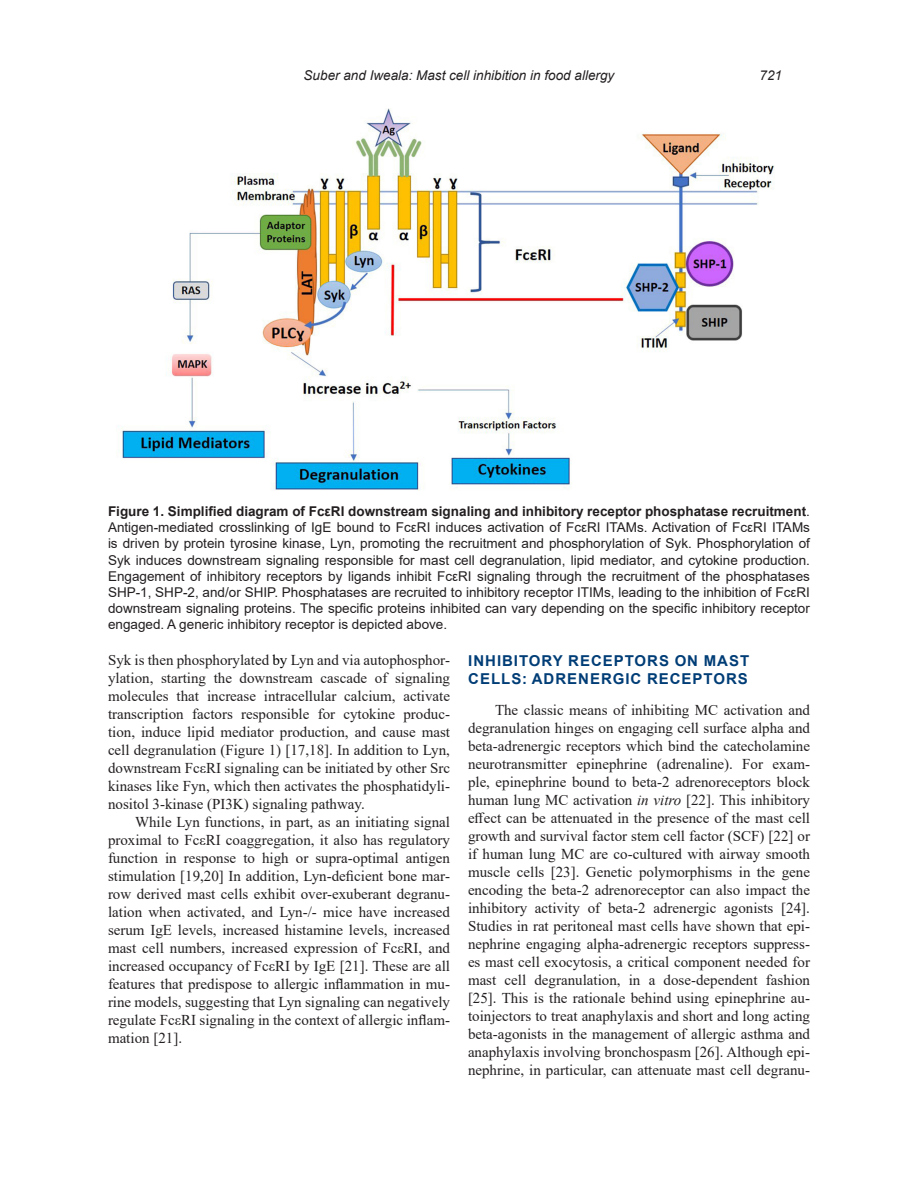
<style>
.page{position:relative;width:918px;height:1188px;background:#fff}
.page>*{position:absolute;margin:0;border:0;box-sizing:border-box;transform-origin:0 0}
.t1{font:15px/18px "Times New Roman";color:#231f20;text-align:justify}
.t2{font:700 15px/18px "Arial";letter-spacing:.065em;color:#003d76}
.t3{font:13.5px/16.2px "Arial";color:#231f20;text-align:justify}
.t4{font:italic 13.5px "Arial";color:#231f20}
.s1{font-weight:700}
.s2{color:#000}
.s3{font-style:italic}
</style>
<div class="page">
<img style="left:118px;top:108px;width:657px;height:382px">
<p class="t4" style="left:304px;top:67px;width:312px">Suber and Iweala: Mast cell inhibition in food allergy</p>
<p class="t4" style="left:760px;top:67px;width:24px">721</p>
<p class="t3" style="left:108px;top:503px;width:704px"><span class="s1">Figure 1. Simplified diagram of FcεRI downstream signaling and inhibitory receptor phosphatase recruitment</span>.<br>Antigen-mediated crosslinking of IgE bound to FcεRI induces activation of FcεRI ITAMs. Activation of FcεRI ITAMs is driven by protein tyrosine kinase, Lyn, promoting the recruitment and phosphorylation of Syk. Phosphorylation of Syk induces downstream signaling responsible for mast cell degranulation, lipid mediator, and cytokine production.<br>Engagement of inhibitory receptors by ligands inhibit FcεRI signaling through the recruitment of the phosphatases SHP-1, SHP-2, and/or SHIP. Phosphatases are recruited to inhibitory receptor ITIMs, leading to the inhibition of FcεRI downstream signaling proteins. The specific proteins inhibited can vary depending on the specific inhibitory receptor engaged. A generic inhibitory receptor is depicted above.</p>
<p class="t1" style="left:108px;top:651px;width:344px">Syk is then phosphorylated <span class="s2">by</span> Lyn and via autophosphor&shy;ylation, starting the downstream cascade of signaling molecules that increase intracellular calcium, activate transcription factors responsible for cytokine produc&shy;tion, induce lipid mediator production, and cause mast cell degranulation (Figure 1) [17,18]. In addition to Lyn, downstream FcεRI signaling can be initiated by other Src kinases like Fyn, which then activates the phosphatidyli&shy;nositol 3-kinase (PI3K) signaling pathway.</p>
<p class="t1" style="left:108px;top:813px;width:344px;text-indent:27px">While Lyn functions, in part, as an initiating signal proximal to FcεRI coaggregation, it also has regulatory function in response to high or supra-optimal antigen stimulation [19,20] In addition, Lyn-deficient bone mar&shy;row derived mast cells exhibit over-exuberant degranu&shy;lation when activated, and Lyn-/- mice have increased serum IgE levels, increased histamine levels, increased mast cell numbers, increased expression of FcεRI, and increased occupancy of FcεRI by IgE [21]. These are all features that predispose to allergic inflammation in mu&shy;rine models, suggesting that Lyn signaling can negatively regulate FcεRI signaling in the context of allergic inflam&shy;mation [21].</p>
<p class="t2" style="left:468px;top:652px;width:282px">INHIBITORY RECEPTORS ON MAST<br>CELLS: ADRENERGIC RECEPTORS</p>
<p class="t1" style="left:468px;top:701px;width:344px;text-indent:27px">The classic means of inhibiting MC activation and degranulation hinges on engaging cell surface alpha and beta-adrenergic receptors which bind the catecholamine neurotransmitter epinephrine (adrenaline). For exam&shy;ple, epinephrine bound to beta-2 adrenoreceptors block human lung MC activation <span class="s3">in vitro</span> [22]. This inhibitory effect can be attenuated in the presence of the mast cell growth and survival factor stem cell factor (SCF) [22] or if human lung MC are co-cultured with airway smooth muscle cells [23]. Genetic polymorphisms in the gene encoding the beta-2 adrenoreceptor can also impact the inhibitory activity of beta-2 adrenergic agonists [24].<br>Studies in rat peritoneal mast cells have shown that epi&shy;nephrine engaging alpha-adrenergic receptors suppress&shy;es mast cell exocytosis, a critical component needed for mast cell degranulation, in a dose-dependent fashion [25]. This is the rationale behind using epinephrine au&shy;toinjectors to treat anaphylaxis and short and long acting beta-agonists in the management of allergic asthma and anaphylaxis involving bronchospasm [26]. Although epi&shy;nephrine, in particular, can attenuate mast cell degranu-</p>
</div>
